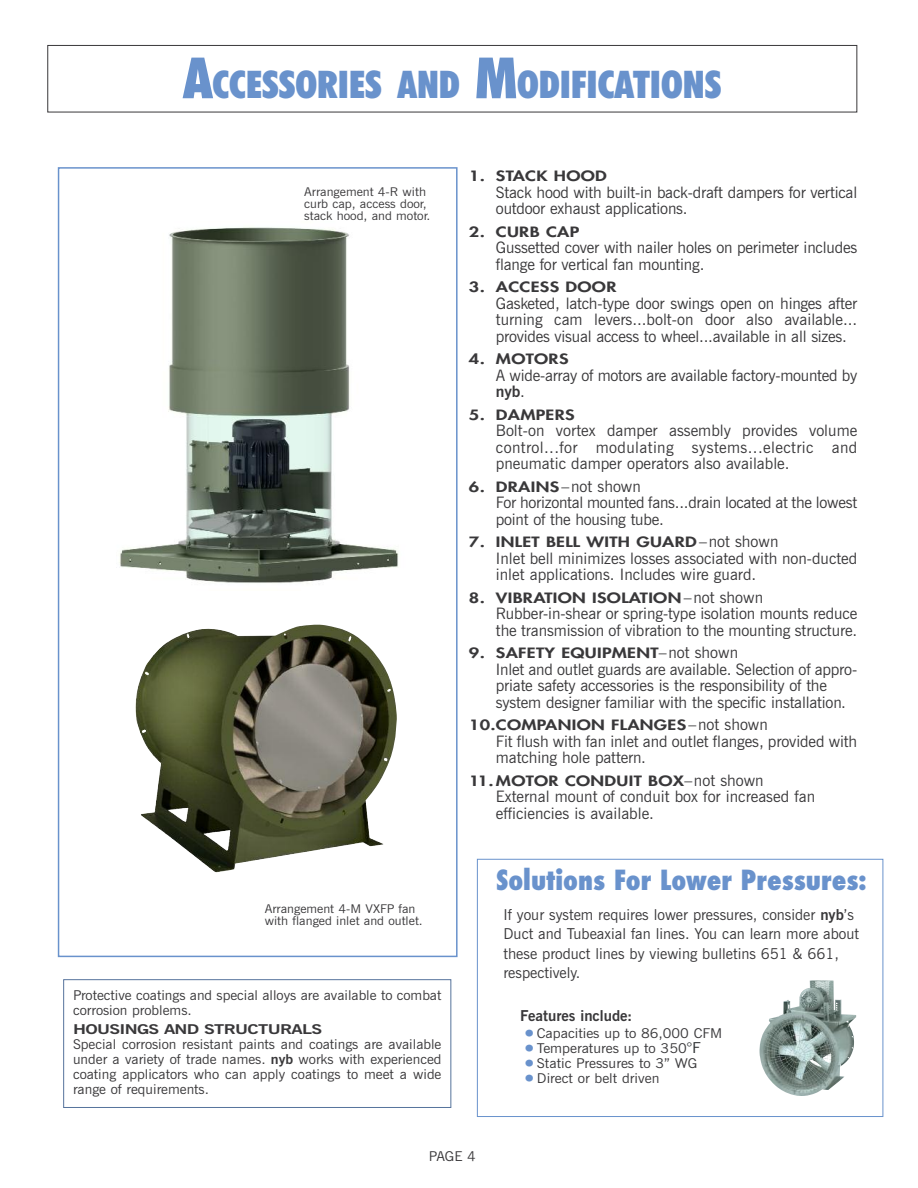
<style>
.page{position:relative;width:918px;height:1188px;background:#fff}
.page>*{position:absolute;margin:0;border:0;box-sizing:border-box;transform-origin:0 0}
.t1{font:900 condensed 38.25px "Futura BT";color:#6992cc}
.t2{font:800 condensed 27px "Futura";color:#6992cc}
.t3{font:15.75px/16.5px "News Gothic BT";letter-spacing:-.01em;color:#39383a}
.t4{font:15px/19.5px "News Gothic BT";color:#39383a}
.t5{font:700 15px "News Gothic BT";color:#39383a}
.t6{font:800 13.8px "Futura";letter-spacing:.015em;color:#39383a;scale:1.3 1}
.t7{font:13.5px/15px "News Gothic BT";color:#39383a;scale:1.05 1}
.t8{font:13.5px "News Gothic BT";color:#39383a;scale:1.07 1}
.t9{font:700 13.5px "News Gothic BT";letter-spacing:-.035em;color:#39383a;scale:1.35 1}
.t10{font:13.5px "News Gothic BT";color:#39383a;scale:1.06 1}
.t11{font:12px/12px "News Gothic BT";color:#39383a;scale:1.07 1}
.s1{font-size:57px}
.s2{font-weight:700}
.s3{font-family:"Futura";font-weight:800;font-size:13.8px}
.s4{font-family:"News Gothic BT";font-weight:400;font-size:15.75px}
.s5{font-size:24px;color:#6992cc}
.s6{font-size:15px;color:#2b2e30}
</style>
<div class="page">
<img style="left:57px;top:196px;width:342px;height:394px">
<div style="left:58px;top:167px;width:400px;height:790px;border:2px solid #6992cc"></div>
<img style="left:135px;top:624px;width:262px;height:248px">
<div style="left:47px;top:45px;width:810px;height:68px;border:1px solid #39383a"></div>
<div style="left:63px;top:979px;width:388px;height:129px;border:1px solid #56739c"></div>
<div style="left:477px;top:859px;width:406px;height:258px;border:1px solid #6992cc"></div>
<img style="left:759px;top:980px;width:97px;height:116px">
<h1 class="t1" style="left:183px;top:68px;width:540px"><span class="s1">A</span>CCESSORIES AND <span class="s1">M</span>ODIFICATIONS</h1>
<p class="t11" style="left:304px;top:187px;width:120px">Arrangement 4-R with curb cap, access door, stack hood, and motor.</p>
<p class="t6" style="left:469px;top:169px;width:108px">1. STACK HOOD</p>
<p class="t3" style="left:496px;top:185px;width:363px">Stack hood with built-in back-draft dampers for vertical outdoor exhaust applications.</p>
<p class="t6" style="left:469px;top:225px;width:86px">2. CURB CAP</p>
<p class="t3" style="left:496px;top:241px;width:363px">Gussetted cover with nailer holes on perimeter includes flange for vertical fan mounting.</p>
<p class="t6" style="left:469px;top:280px;width:115px">3. ACCESS DOOR</p>
<p class="t3" style="left:496px;top:296px;width:363px;text-align:justify">Gasketed, latch-type door swings open on hinges after turning cam levers...bolt-on door also available... provides visual access to wheel...available in all sizes.</p>
<p class="t6" style="left:469px;top:352px;width:78px">4. MOTORS</p>
<p class="t3" style="left:496px;top:368px;width:363px">A wide-array of motors are available factory-mounted by <span class="s2">nyb</span>.</p>
<p class="t6" style="left:469px;top:408px;width:83px">5. DAMPERS</p>
<p class="t3" style="left:496px;top:424px;width:363px;text-align:justify">Bolt-on vortex damper assembly provides volume control...for modulating systems...electric and pneumatic damper operators also available.</p>
<p class="t3" style="left:496px;top:479px;width:363px;text-indent:-27px"><span class="s3">6. DRAINS</span> –not shown<br>For horizontal mounted fans...drain located at the lowest point of the housing tube.</p>
<p class="t6" style="left:469px;top:535px;width:240px">7. INLET BELL WITH GUARD<span class="s4">–not shown</span></p>
<p class="t3" style="left:496px;top:551px;width:363px">Inlet bell minimizes losses associated with non-ducted inlet applications. Includes wire guard.</p>
<p class="t6" style="left:469px;top:591px;width:228px">8. VIBRATION ISOLATION<span class="s4">–not shown</span></p>
<p class="t3" style="left:496px;top:607px;width:363px">Rubber-in-shear or spring-type isolation mounts reduce the transmission of vibration to the mounting structure.</p>
<p class="t6" style="left:469px;top:646px;width:209px">9. SAFETY EQUIPMENT<span class="s4">–not shown</span></p>
<p class="t3" style="left:496px;top:662px;width:363px">Inlet and outlet guards are available. Selection of appro&shy;priate safety accessories is the responsibility of the system designer familiar with the specific installation.</p>
<p class="t6" style="left:469px;top:718px;width:231px">10.COMPANION FLANGES <span class="s4">–not shown</span></p>
<p class="t3" style="left:496px;top:734px;width:363px">Fit flush with fan inlet and outlet flanges, provided with matching hole pattern.</p>
<p class="t6" style="left:469px;top:774px;width:228px">11.MOTOR CONDUIT BOX<span class="s4">–not shown</span></p>
<p class="t3" style="left:496px;top:790px;width:321px">External mount of conduit box for increased fan efficiencies is available.</p>
<h2 class="t2" style="left:496px;top:865px;width:372px">Solutions For Lower Pressures:</h2>
<p class="t11" style="left:265px;top:904px;width:149px">Arrangement 4-M VXFP fan with flanged inlet and outlet.</p>
<p class="t4" style="left:503px;top:906px;width:357px">If your system requires lower pressures, consider <span class="s2">nyb</span>’s Duct and Tubeaxial fan lines. You can learn more about these product lines by viewing bulletins 651 &amp; 661, respectively.</p>
<p class="t7" style="left:73px;top:989px;width:352px">Protective coatings and special alloys are available to combat corrosion problems.</p>
<p class="t9" style="left:73px;top:1025px;width:186px">HOUSINGS AND STRUCTURALS</p>
<p class="t7" style="left:73px;top:1038px;width:352px;text-align:justify">Special corrosion resistant paints and coatings are available under a variety of trade names. <span class="s2">nyb</span> works with experienced coating applicators who can apply coatings to meet a wide range of requirements.</p>
<p class="t10" style="left:429px;top:1151px;width:46px">PAGE 4</p>
<p class="t5" style="left:520px;top:1010px;width:114px">Features include:</p>
<p class="t8" style="left:522px;top:1028px;width:189px"><span class="s5">•</span>Capacities up to 86,000 CFM</p>
<p class="t8" style="left:522px;top:1043px;width:169px"><span class="s5">•</span>Temperatures up to 350<span class="s6">°F</span></p>
<p class="t8" style="left:522px;top:1058px;width:166px"><span class="s5">•</span>Static Pressures to 3” WG</p>
<p class="t8" style="left:522px;top:1073px;width:130px"><span class="s5">•</span>Direct or belt driven</p>
</div>
